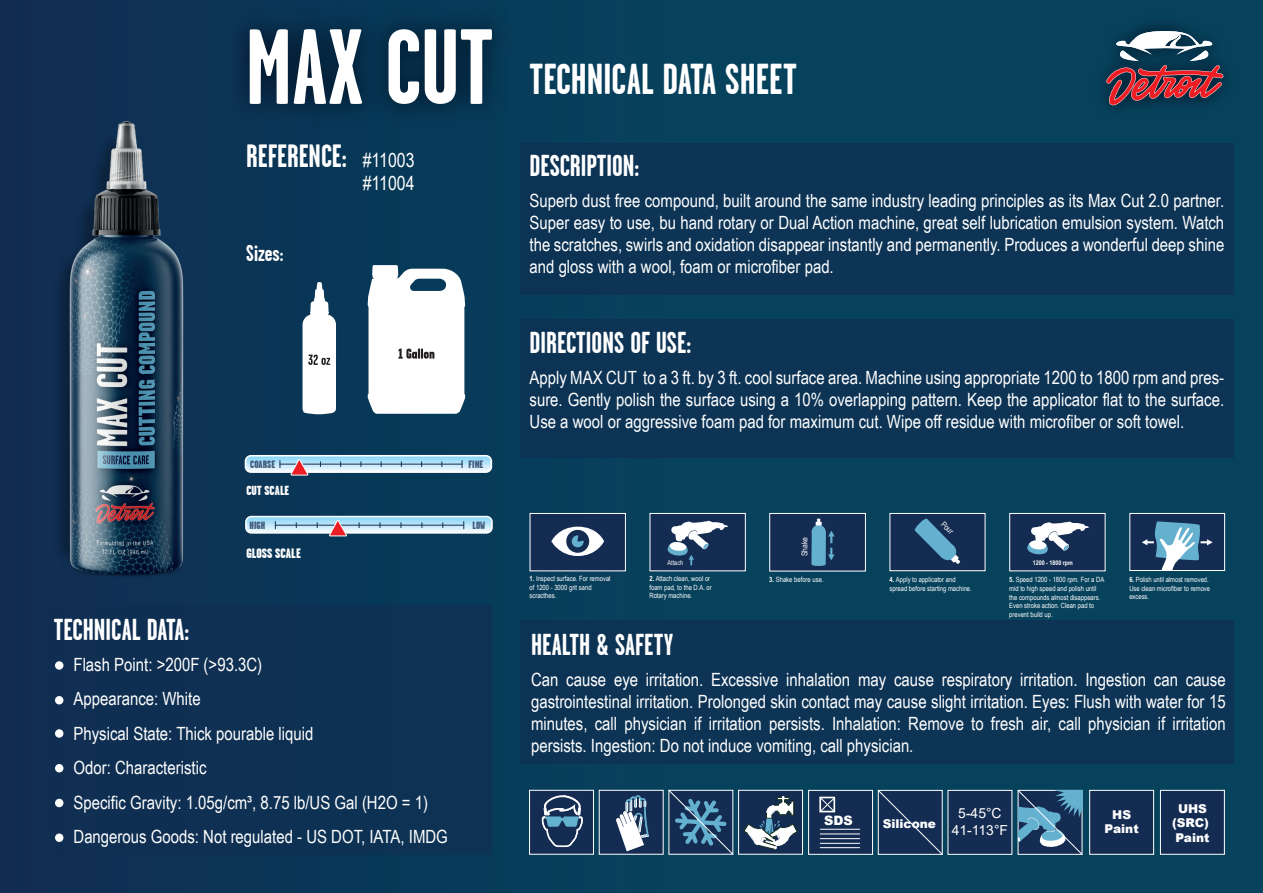
<style>
.page{position:relative;width:1263px;height:893px;background:#fff}
.page>*{position:absolute;margin:0;border:0;box-sizing:border-box;transform-origin:0 0}
.t1{font:700 106.65px "Garage Gothic";color:#fff}
.t2{font:700 43.05px "Garage Gothic";color:#fff}
.t3{font:700 32.1px "Garage Gothic";color:#fff}
.t4{font:700 30.15px "Garage Gothic";color:#fff}
.t5{font:700 22.95px "Garage Gothic";color:#fff}
.t6{font:19.35px "Arial Narrow";color:#fff}
.t7{font:18.3px/21.9px "Arial Narrow";color:#fff;text-align:justify}
.t8{font:13.8px/16.6px "Arial";color:#fff;text-align:center}
.t9{font:900 13.65px "Garage Gothic";color:#fff}
.t10{font:900 13.05px "Garage Gothic";color:#fff}
.t11{font:900 12.9px "Arial";color:#fff}
.t12{font:900 12.15px/14.5px "Arial";color:#fff;text-align:center}
.t13{font:900 10.65px "Garage Gothic";color:rgb(22 42 82/.75)}
.t14{font:8.25px "Arial Narrow";color:#fff}
.t15{font:7.2px/8.6px "Arial Narrow";color:#fff}
.t16{font:7.05px/8.6px "Arial Narrow";color:#fff}
.t17{font:6.75px "Arial Narrow";color:#fff}
.t18{font:700 6.45px "Arial Narrow";color:#fff}
.s1{font-family:"Arial Narrow";font-weight:400;font-size:19.35px}
.s2{font-weight:700}
</style>
<div class="page">
<div style="left:0;top:0;width:1263px;height:893px;background:linear-gradient(to right,#0d3154,#064960)"></div>
<div style="left:520px;top:143px;width:713px;height:152px;background:#102f52"></div>
<div style="left:520px;top:319px;width:713px;height:139px;background:#102f52"></div>
<div style="left:41px;top:605px;width:450px;height:250px;background:#102f52"></div>
<div style="left:520px;top:620px;width:713px;height:144px;background:#102f52"></div>
<div style="left:55px;top:661px;width:8px;height:9px;background:#fff;border-radius:50%"></div>
<div style="left:55px;top:696px;width:8px;height:8px;background:#fff;border-radius:50%"></div>
<div style="left:55px;top:729px;width:8px;height:9px;background:#fff;border-radius:50%"></div>
<div style="left:55px;top:764px;width:8px;height:8px;background:#fff;border-radius:50%"></div>
<div style="left:55px;top:799px;width:8px;height:8px;background:#fff;border-radius:50%"></div>
<div style="left:55px;top:833px;width:8px;height:9px;background:#fff;border-radius:50%"></div>
<svg style="left:381px;top:265px;width:84px;height:149px"></svg>
<div style="left:1079px;top:7px;width:170px;height:138px;background:#07425c"></div>
<svg style="left:1106px;top:31px;width:117px;height:74px"></svg>
<div style="left:245px;top:455px;width:247px;height:18px;border:2px solid #fff;border-radius:5px"></div>
<svg style="left:381px;top:456px;width:110px;height:20px"></svg>
<div style="left:245px;top:516px;width:248px;height:18px;border:2px solid #fff;border-radius:5px"></div>
<svg style="left:381px;top:517px;width:111px;height:20px"></svg>
<img style="left:213px;top:0;width:313px;height:158px">
<div style="left:530px;top:513px;width:95px;height:58px;background:#152c52;border:1px solid #fff"></div>
<svg style="left:551px;top:527px;width:53px;height:29px"></svg>
<div style="left:650px;top:513px;width:95px;height:58px;background:#152c52;border:1px solid #fff"></div>
<svg style="left:667px;top:521px;width:61px;height:44px"></svg>
<div style="left:769px;top:513px;width:96px;height:58px;background:#152c52;border:1px solid #fff"></div>
<svg style="left:811px;top:518px;width:24px;height:48px"></svg>
<div style="left:890px;top:513px;width:95px;height:58px;background:#152c52;border:1px solid #fff"></div>
<svg style="left:915px;top:518px;width:45px;height:46px"></svg>
<div style="left:1130px;top:513px;width:95px;height:58px;background:#152c52;border:1px solid #fff"></div>
<svg style="left:1142px;top:521px;width:71px;height:50px"></svg>
<div style="left:1009px;top:513px;width:96px;height:58px;background:#152c52;border:1px solid #fff"></div>
<svg style="left:1027px;top:522px;width:62px;height:33px"></svg>
<div style="left:529px;top:790px;width:65px;height:64px;background:#152c52;border:1px solid #fff"></div>
<svg style="left:542px;top:795px;width:41px;height:52px"></svg>
<div style="left:599px;top:790px;width:64px;height:64px;background:#152c52"></div>
<svg style="left:616px;top:795px;width:33px;height:56px"></svg>
<div style="left:738px;top:790px;width:65px;height:64px;background:#152c52;border:1px solid #fff"></div>
<svg style="left:744px;top:796px;width:53px;height:53px"></svg>
<svg style="left:668px;top:789px;width:66px;height:66px"></svg>
<div style="left:808px;top:790px;width:65px;height:64px;background:#152c52;border:1px solid #fff"></div>
<svg style="left:819px;top:796px;width:16px;height:17px"></svg>
<hr style="left:820px;top:829px;width:40px;height:1px;background:#fff">
<hr style="left:820px;top:833px;width:40px;height:1px;background:#fff">
<hr style="left:820px;top:838px;width:40px;height:1px;background:#fff">
<hr style="left:820px;top:843px;width:40px;height:1px;background:#fff">
<hr style="left:820px;top:847px;width:40px;height:1px;background:#fff">
<svg style="left:877px;top:789px;width:66px;height:66px"></svg>
<div style="left:948px;top:790px;width:64px;height:64px;background:#152c52"></div>
<svg style="left:1017px;top:789px;width:66px;height:66px"></svg>
<div style="left:1089px;top:790px;width:65px;height:64px;background:#152c52;border:1px solid #fff"></div>
<div style="left:1160px;top:790px;width:64px;height:64px;background:#152c52;border:1px solid #fff"></div>
<img style="left:0;top:94px;width:381px;height:508px">
<h1 class="t1" style="left:245px;top:10px;width:250px">MAX CUT</h1>
<h3 class="t3" style="left:246px;top:139px;width:170px">REFERENCE: <span class="s1">#11003</span></h3>
<p class="t6" style="left:363px;top:169px;width:53px">#11004</p>
<p class="t5" style="left:246px;top:240px;width:39px">Sizes:</p>
<p class="t13" style="left:250px;top:458px;width:26px">COARSE</p>
<p class="t13" style="left:469px;top:458px;width:16px">FINE</p>
<p class="t10" style="left:246px;top:483px;width:44px">CUT SCALE</p>
<p class="t13" style="left:250px;top:519px;width:17px">HIGH</p>
<p class="t13" style="left:472px;top:519px;width:14px">LOW</p>
<h3 class="t4" style="left:54px;top:613px;width:137px">TECHNICAL DATA:</h3>
<p class="t9" style="left:246px;top:546px;width:56px">GLOSS SCALE</p>
<p class="t7" style="left:74px;top:646px;width:376px;line-height:34.5px;text-align:left">Flash Point: &gt;200F (&gt;93.3C)<br>Appearance: White<br>Physical State: Thick pourable liquid<br>Odor: Characteristic<br>Specific Gravity: 1.05g/cm³, 8.75 lb/US Gal (H2O = 1)<br>Dangerous Goods: Not regulated - US DOT, IATA, IMDG</p>
<h2 class="t2" style="left:529px;top:56px;width:269px">TECHNICAL DATA SHEET</h2>
<h3 class="t4" style="left:529px;top:150px;width:111px">DESCRIPTION:</h3>
<p class="t7" style="left:529px;top:189px;width:696px">Superb dust free compound, built around the same industry leading principles as its Max Cut 2.0 partner.<br>Super easy to use, bu hand rotary or Dual Action machine, great self lubrication emulsion system. Watch the scratches, swirls and oxidation disappear instantly and permanently. Produces a wonderful deep shine and gloss with a wool, foam or microfiber pad.</p>
<h3 class="t4" style="left:529px;top:326px;width:163px">DIRECTIONS OF USE:</h3>
<p class="t7" style="left:529px;top:366px;width:696px">Apply MAX CUT to a 3 ft. by 3 ft. cool surface area. Machine using appropriate 1200 to 1800 rpm and pres&shy;sure. Gently polish the surface using a 10% overlapping pattern. Keep the applicator flat to the surface.<br>Use a wool or aggressive foam pad for maximum cut. Wipe off residue with microfiber or soft towel.</p>
<p class="t17" style="left:667px;top:558px;width:17px">Attach</p>
<p class="t15" style="left:529px;top:574px;width:83px"><span class="s2">1.</span> Inspect surface. For removal of 1200 - 3000 grit sand scracthes.</p>
<p class="t15" style="left:649px;top:574px;width:64px"><span class="s2">2.</span> Attach clean, wool or foam pad, to the D.A. or<br>Rotary machine.</p>
<p class="t14" style="left:799px;top:556px;width:21px;rotate:-90deg">Shake</p>
<p class="t15" style="left:769px;top:575px;width:56px"><span class="s2">3.</span> Shake before use.</p>
<p class="t14" style="left:947px;top:518px;width:16px;rotate:45deg">Pour</p>
<p class="t15" style="left:889px;top:575px;width:84px"><span class="s2">4.</span> Apply to applicator and spread before starting machine.</p>
<p class="t18" style="left:1033px;top:558px;width:41px">1200 - 1800 rpm</p>
<p class="t15" style="left:1009px;top:575px;width:97px"><span class="s2">5.</span> Speed 1200 - 1800 rpm. For a DA mid to high speed and polish until the compounds almost disappears.<br>Even stroke action. Clean pad to prevent build up.</p>
<p class="t16" style="left:1129px;top:575px;width:82px"><span class="s2">6.</span> Polish until almost removed.<br>Use clean microfiber to remove excess.</p>
<h3 class="t4" style="left:531px;top:628px;width:144px">HEALTH &amp; SAFETY</h3>
<p class="t7" style="left:531px;top:668px;width:696px">Can cause eye irritation. Excessive inhalation may cause respiratory irritation. Ingestion can cause gastrointestinal irritation. Prolonged skin contact may cause slight irritation. Eyes: Flush with water for 15 minutes, call physician if irritation persists. Inhalation: Remove to fresh air, call physician if irritation persists. Ingestion: Do not induce vomiting, call physician.</p>
<p class="t11" style="left:824px;top:811px;width:30px">SDS</p>
<p class="t12" style="left:883px;top:816px;width:55px">Silicone</p>
<p class="t8" style="left:952px;top:805px;width:58px">5-45°C<br>41-113°F</p>
<p class="t12" style="left:1104px;top:807px;width:36px">HS<br>Paint</p>
<p class="t12" style="left:1172px;top:801px;width:39px">UHS (SRC)<br>Paint</p>
</div>
